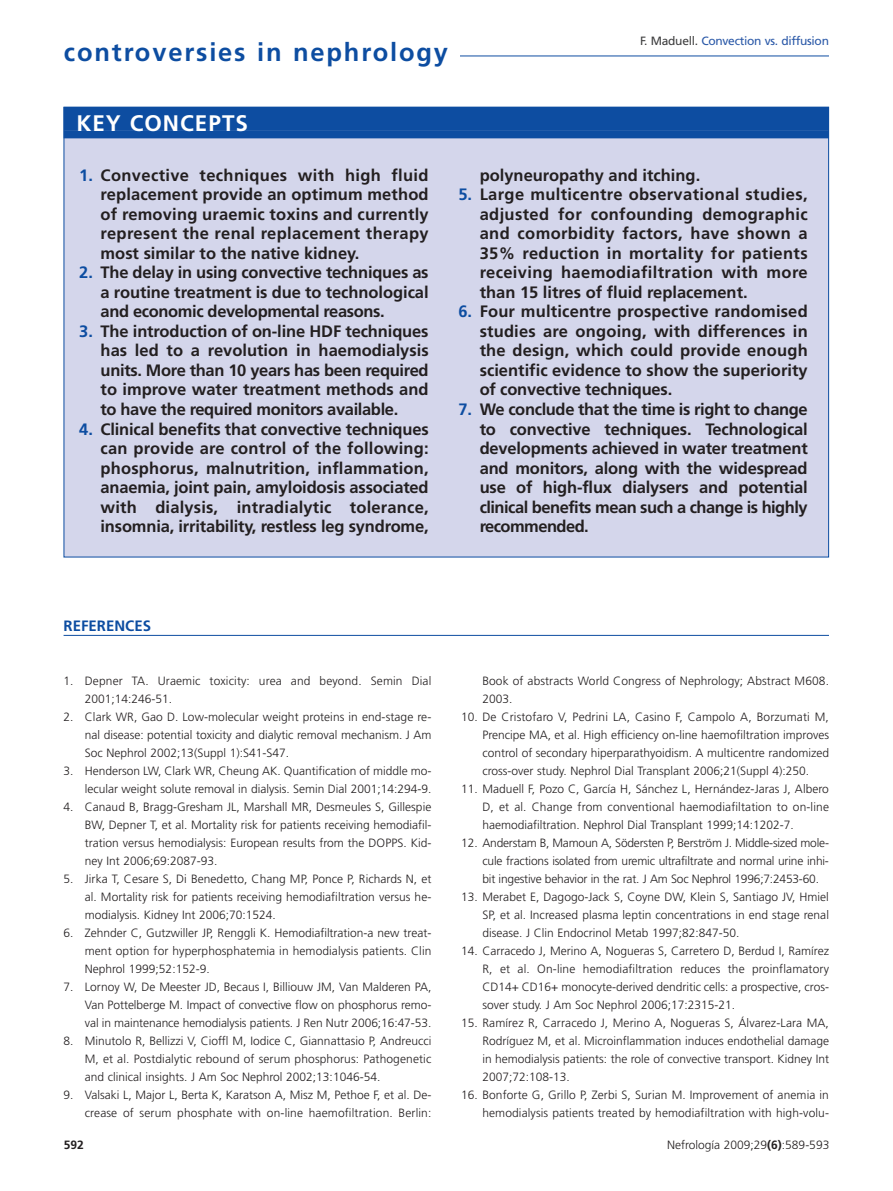
<style>
.page{position:relative;width:893px;height:1191px;background:#fff}
.page>*{position:absolute;margin:0;border:0;box-sizing:border-box;transform-origin:0 0}
.t1{font:700 25.5px "Frutiger";letter-spacing:.07em;color:#0d4da1}
.t2{font:700 22.5px "Frutiger";letter-spacing:.045em;color:#fff}
.t3{font:700 16.5px/19.5px "Frutiger";letter-spacing:-.01em;color:#231f20;text-align:justify}
.t4{font:700 15px "Frutiger";color:#0d4da1}
.t5{font:300 12px/18px "Frutiger";color:#231f20;text-align:justify}
.t6{font:12px "Frutiger";letter-spacing:-.02em;color:#2b59a8}
.t7{font:700 12px "Frutiger";color:#231f20}
.s1{color:#3f3f40}
.s2{color:#0d4da1}
.s3{font-weight:700}
</style>
<div class="page">
<hr style="left:64px;top:56px;width:765px;height:1px;background:#0d4da1">
<div style="left:64px;top:42px;width:396px;height:38px;background:#fff"></div>
<div style="left:64px;top:107px;width:765px;height:450px;background:#d4d6eb"></div>
<div style="left:64px;top:107px;width:765px;height:24px;background:#0d4da1"></div>
<div style="left:64px;top:131px;width:765px;height:7px;background:#0d4da1"></div>
<hr style="left:64px;top:635px;width:765px;height:1px;background:#0d4da1">
<h1 class="t1" style="left:64px;top:41px;width:386px">controversies in nephrology</h1>
<p class="t6" style="left:640px;top:34px;width:190px"><span class="s1">F. Maduell.</span> Convection vs. diffusion</p>
<h2 class="t2" style="left:76px;top:114px;width:173px">KEY CONCEPTS</h2>
<h3 class="t3" style="left:101px;top:167px;width:330px;text-indent:-21px"><span class="s2">1.</span> Convective techniques with high fluid replacement provide an optimum method of removing uraemic toxins and currently represent the renal replacement therapy most similar to the native kidney.</h3>
<h3 class="t3" style="left:101px;top:264px;width:330px;text-indent:-21px"><span class="s2">2.</span> The delay in using convective techniques as a routine treatment is due to technological and economic developmental reasons.</h3>
<h3 class="t3" style="left:101px;top:323px;width:330px;text-indent:-21px"><span class="s2">3.</span> The introduction of on-line HDF techniques has led to a revolution in haemodialysis units. More than 10 years has been required to improve water treatment methods and to have the required monitors available.</h3>
<p class="t3" style="left:101px;top:420px;width:330px;text-indent:-21px"><span class="s2">4.</span> Clinical benefits that convective techniques can provide are control of the following: phosphorus, malnutrition, inflammation, anaemia, joint pain, amyloidosis associated with dialysis, intradialytic tolerance, insomnia, irritability, restless leg syndrome,</p>
<h3 class="t3" style="left:480px;top:167px;width:222px">polyneuropathy and itching.</h3>
<p class="t3" style="left:480px;top:186px;width:330px;text-indent:-21px"><span class="s2">5.</span> Large multicentre observational studies, adjusted for confounding demographic and comorbidity factors, have shown a 35% reduction in mortality for patients receiving haemodiafiltration with more than 15 litres of fluid replacement.</p>
<h3 class="t3" style="left:480px;top:303px;width:330px;text-indent:-21px"><span class="s2">6.</span> Four multicentre prospective randomised studies are ongoing, with differences in the design, which could provide enough scientific evidence to show the superiority of convective techniques.</h3>
<p class="t3" style="left:480px;top:401px;width:330px;text-indent:-21px"><span class="s2">7.</span> We conclude that the time is right to change to convective techniques. Technological developments achieved in water treatment and monitors, along with the widespread use of high-flux dialysers and potential clinical benefits mean such a change is highly recommended.</p>
<p class="t4" style="left:64px;top:619px;width:89px">REFERENCES</p>
<p class="t5" style="left:85px;top:672px;width:348px;text-indent:-21px">1. Depner TA. Uraemic toxicity: urea and beyond. Semin Dial<br>2001;14:246-51.</p>
<p class="t5" style="left:85px;top:708px;width:348px;text-indent:-21px">2. Clark WR, Gao D. Low-molecular weight proteins in end-stage re&shy;nal disease: potential toxicity and dialytic removal mechanism. J Am Soc Nephrol 2002;13(Suppl 1):S41-S47.</p>
<p class="t5" style="left:64px;top:762px;width:369px;text-align:right">3. Henderson LW, Clark WR, Cheung AK. Quantification of middle mo&shy;lecular weight solute removal in dialysis. Semin Dial 2001;14:294-9.</p>
<p class="t5" style="left:85px;top:798px;width:348px;text-indent:-21px">4. Canaud B, Bragg-Gresham JL, Marshall MR, Desmeules S, Gillespie BW, Depner T, et al. Mortality risk for patients receiving hemodiafil&shy;tration versus hemodialysis: European results from the DOPPS. Kid&shy;ney Int 2006;69:2087-93.</p>
<p class="t5" style="left:85px;top:870px;width:348px;text-indent:-21px">5. Jirka T, Cesare S, Di Benedetto, Chang MP, Ponce P, Richards N, et al. Mortality risk for patients receiving hemodiafiltration versus he&shy;modialysis. Kidney Int 2006;70:1524.</p>
<p class="t5" style="left:85px;top:924px;width:348px;text-indent:-21px">6. Zehnder C, Gutzwiller JP, Renggli K. Hemodiafiltration-a new treat&shy;ment option for hyperphosphatemia in hemodialysis patients. Clin Nephrol 1999;52:152-9.</p>
<p class="t5" style="left:85px;top:978px;width:348px;text-indent:-21px">7. Lornoy W, De Meester JD, Becaus I, Billiouw JM, Van Malderen PA, Van Pottelberge M. Impact of convective flow on phosphorus remo&shy;val in maintenance hemodialysis patients. J Ren Nutr 2006;16:47-53.</p>
<p class="t5" style="left:85px;top:1032px;width:348px;text-indent:-21px">8. Minutolo R, Bellizzi V, Cioffl M, Iodice C, Giannattasio P, Andreucci M, et al. Postdialytic rebound of serum phosphorus: Pathogenetic and clinical insights. J Am Soc Nephrol 2002;13:1046-54.</p>
<p class="t5" style="left:64px;top:1086px;width:369px;text-align:right">9. Valsaki L, Major L, Berta K, Karatson A, Misz M, Pethoe F, et al. De&shy;crease of serum phosphate with on-line haemofiltration. Berlin:</p>
<p class="t7" style="left:64px;top:1140px;width:22px">592</p>
<p class="t5" style="left:482px;top:672px;width:348px">Book of abstracts World Congress of Nephrology; Abstract M608.<br>2003.</p>
<p class="t5" style="left:482px;top:708px;width:348px;text-indent:-21px">10. De Cristofaro V, Pedrini LA, Casino F, Campolo A, Borzumati M, Prencipe MA, et al. High efficiency on-line haemofiltration improves control of secondary hiperparathyoidism. A multicentre randomized cross-over study. Nephrol Dial Transplant 2006;21(Suppl 4):250.</p>
<p class="t5" style="left:482px;top:780px;width:348px;text-indent:-21px">11. Maduell F, Pozo C, García H, Sánchez L, Hernández-Jaras J, Albero D, et al. Change from conventional haemodiafiltation to on-line haemodiafiltration. Nephrol Dial Transplant 1999;14:1202-7.</p>
<p class="t5" style="left:482px;top:834px;width:348px;text-indent:-21px">12. Anderstam B, Mamoun A, Södersten P, Berström J. Middle-sized mole&shy;cule fractions isolated from uremic ultrafiltrate and normal urine inhi&shy;bit ingestive behavior in the rat. J Am Soc Nephrol 1996;7:2453-60.</p>
<p class="t5" style="left:482px;top:888px;width:348px;text-indent:-21px">13. Merabet E, Dagogo-Jack S, Coyne DW, Klein S, Santiago JV, Hmiel SP, et al. Increased plasma leptin concentrations in end stage renal disease. J Clin Endocrinol Metab 1997;82:847-50.</p>
<p class="t5" style="left:482px;top:942px;width:348px;text-indent:-21px">14. Carracedo J, Merino A, Nogueras S, Carretero D, Berdud I, Ramírez R, et al. On-line hemodiafiltration reduces the proinflamatory CD14+ CD16+ monocyte-derived dendritic cells: a prospective, cros&shy;sover study. J Am Soc Nephrol 2006;17:2315-21.</p>
<p class="t5" style="left:482px;top:1014px;width:348px;text-indent:-21px">15. Ramírez R, Carracedo J, Merino A, Nogueras S, Álvarez-Lara MA, Rodríguez M, et al. Microinflammation induces endothelial damage in hemodialysis patients: the role of convective transport. Kidney Int 2007;72:108-13.</p>
<p class="t5" style="left:461px;top:1086px;width:369px;text-align:right">16. Bonforte G, Grillo P, Zerbi S, Surian M. Improvement of anemia in hemodialysis patients treated by hemodiafiltration with high-volu-</p>
<p class="t5" style="left:667px;top:1137px;width:164px">Nefrología 2009;29<span class="s3">(6)</span>:589-593</p>
</div>
